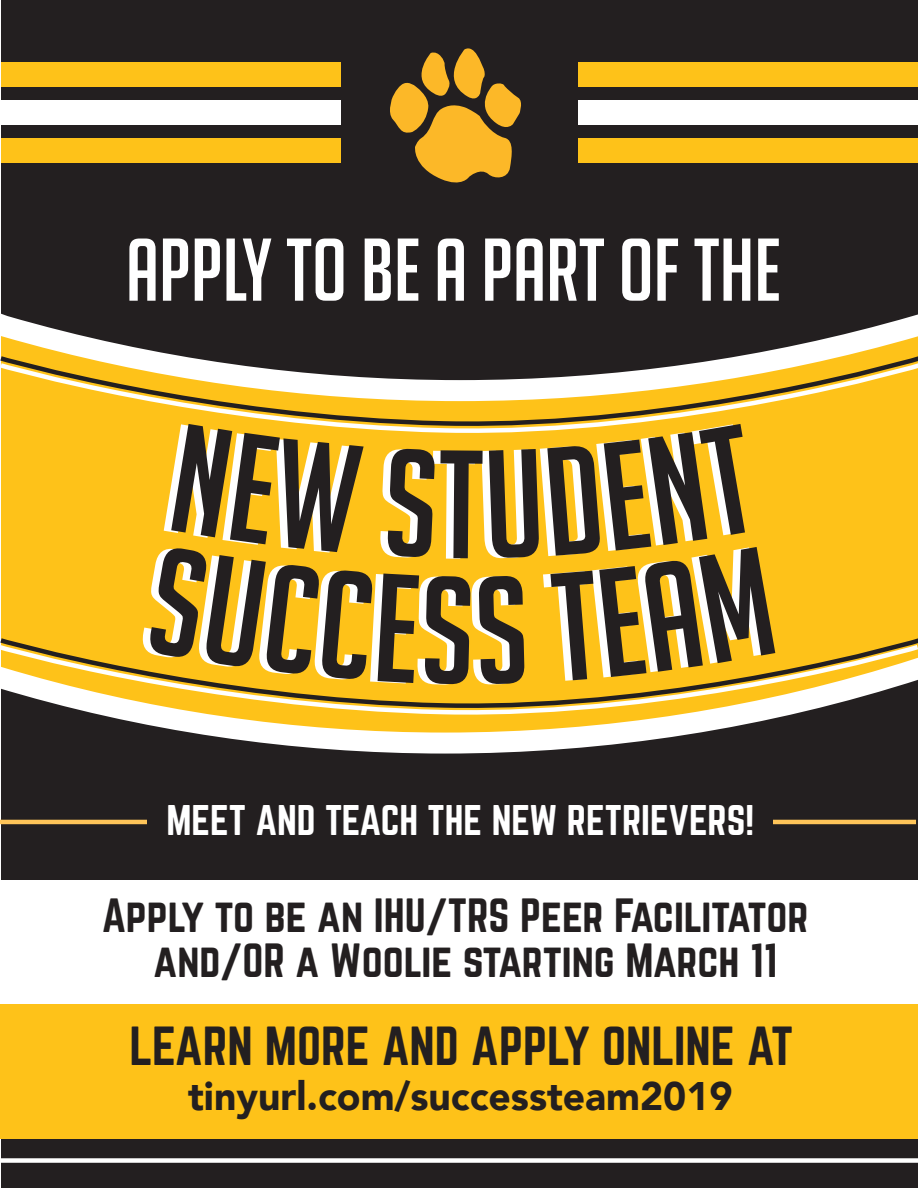
<style>
.page{position:relative;width:918px;height:1188px;background:#fff}
.page>*{position:absolute;margin:0;border:0;box-sizing:border-box;transform-origin:0 0}
.t1{font:86.55px "Big Noodle Titling";color:#fff}
.t2{font:48.15px "Norwester";color:#231f20}
.t3{font:42px/45px "Norwester";color:#231f20;text-align:center}
.t4{font:900 39.75px "Avenir";color:#231f20}
.t5{font:37.5px "Norwester";color:#fff}
</style>
<div class="page">
<div style="left:1px;top:0;width:917px;height:1188px;background:#231f20"></div>
<div style="left:1px;top:139px;width:917px;height:24px;background:#fec219"></div>
<div style="left:1px;top:63px;width:917px;height:24px;background:#fec219"></div>
<div style="left:1px;top:101px;width:917px;height:24px;background:#fff"></div>
<div style="left:342px;top:14px;width:236px;height:167px;background:#231f20"></div>
<div style="left:1px;top:880px;width:917px;height:124px;background:#fff"></div>
<svg style="left:1px;top:313px;width:917px;height:441px;fill:#fec220"></svg>
<svg style="left:0;top:354px;width:918px;height:7px"></svg>
<div style="left:0;top:636px;width:918px;height:7px;background:#fec219"></div>
<div style="left:1px;top:1004px;width:917px;height:134px;background:#fec219"></div>
<hr style="left:0;top:820px;width:916px;height:4px;background:#fec459">
<div style="left:148px;top:784px;width:625px;height:76px;background:#231f20"></div>
<div style="left:0;top:1158px;width:918px;height:5px;background:#fff"></div>
<svg style="left:1px;top:361px;width:917px;height:75px"></svg>
<svg style="left:1px;top:643px;width:917px;height:74px"></svg>
<svg style="left:390px;top:48px;width:131px;height:135px"></svg>
<div style="left:147px;top:424px;width:392px;height:261px;background:#fec219"></div>
<div style="left:547px;top:424px;width:228px;height:257px;background:#fec219"></div>
<h1 class="t1" style="left:126px;top:223px;width:656px">APPLY TO BE A PART OF THE</h1>
<p class="t5" style="left:166px;top:802px;width:589px">MEET AND TEACH THE NEW RETRIEVERS!</p>
<p class="t3" style="left:102px;top:894px;width:708px">Apply to be an IHU/TRS Peer Facilitator and/OR a Woolie starting March 11</p>
<p class="t2" style="left:130px;top:1023px;width:665px">LEARN MORE AND APPLY ONLINE AT</p>
<p class="t4" style="left:188px;top:1062px;width:546px">tinyurl.com/successteam2019</p>
</div>
